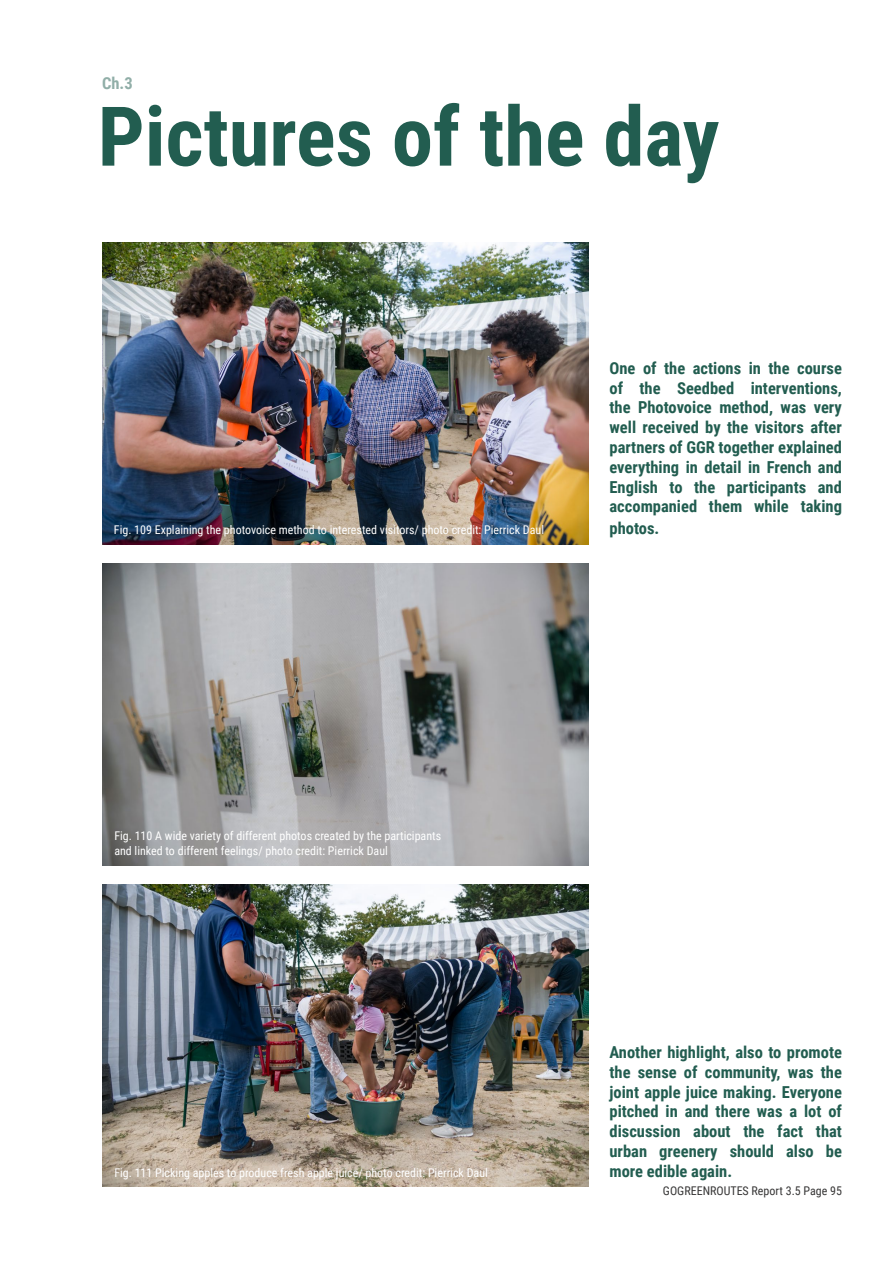
<style>
.page{position:relative;width:893px;height:1263px;background:#fff}
.page>*{position:absolute;margin:0;border:0;box-sizing:border-box;transform-origin:0 0}
.t1{font:700 82.5px "Roboto Condensed";color:#225d50}
.t2{font:700 16.5px/19.8px "Roboto Condensed";color:#225d50;text-align:justify}
.t3{font:12px/14.4px "Roboto Condensed";color:#fff}
.t4{font:12px "Roboto Condensed";color:#373636}
</style>
<div class="page">
<img style="left:102px;top:242px;width:486px;height:302px">
<img style="left:102px;top:563px;width:486px;height:302px">
<img style="left:102px;top:884px;width:486px;height:302px">
<p class="t2" style="left:102px;top:73px;width:32px">Ch.3</p>
<h1 class="t1" style="left:98px;top:79px;width:623px">Pictures of the day</h1>
<p class="t3" style="left:114px;top:522px;width:432px">Fig. 109 Explaining the photovoice method to interested visitors/ photo credit: Pierrick Daul</p>
<p class="t2" style="left:609px;top:357px;width:234px">One of the actions in the course of the Seedbed interventions, the Photovoice method, was very well received by the visitors after partners of GGR together explained everything in detail in French and English to the participants and accompanied them while taking</p>
<p class="t2" style="left:609px;top:518px;width:51px">photos.</p>
<p class="t3" style="left:114px;top:828px;width:328px">Fig. 110 A wide variety of different photos created by the participants and linked to different feelings/ photo credit: Pierrick Daul</p>
<p class="t3" style="left:114px;top:1165px;width:375px">Fig. 111 Picking apples to produce fresh apple juice/ photo credit: Pierrick Daul</p>
<p class="t2" style="left:609px;top:1041px;width:234px">Another highlight, also to promote the sense of community, was the joint apple juice making. Everyone pitched in and there was a lot of discussion about the fact that urban greenery should also be more edible again.</p>
<p class="t4" style="left:663px;top:1183px;width:180px">GOGREENROUTES Report 3.5 Page 95</p>
</div>
